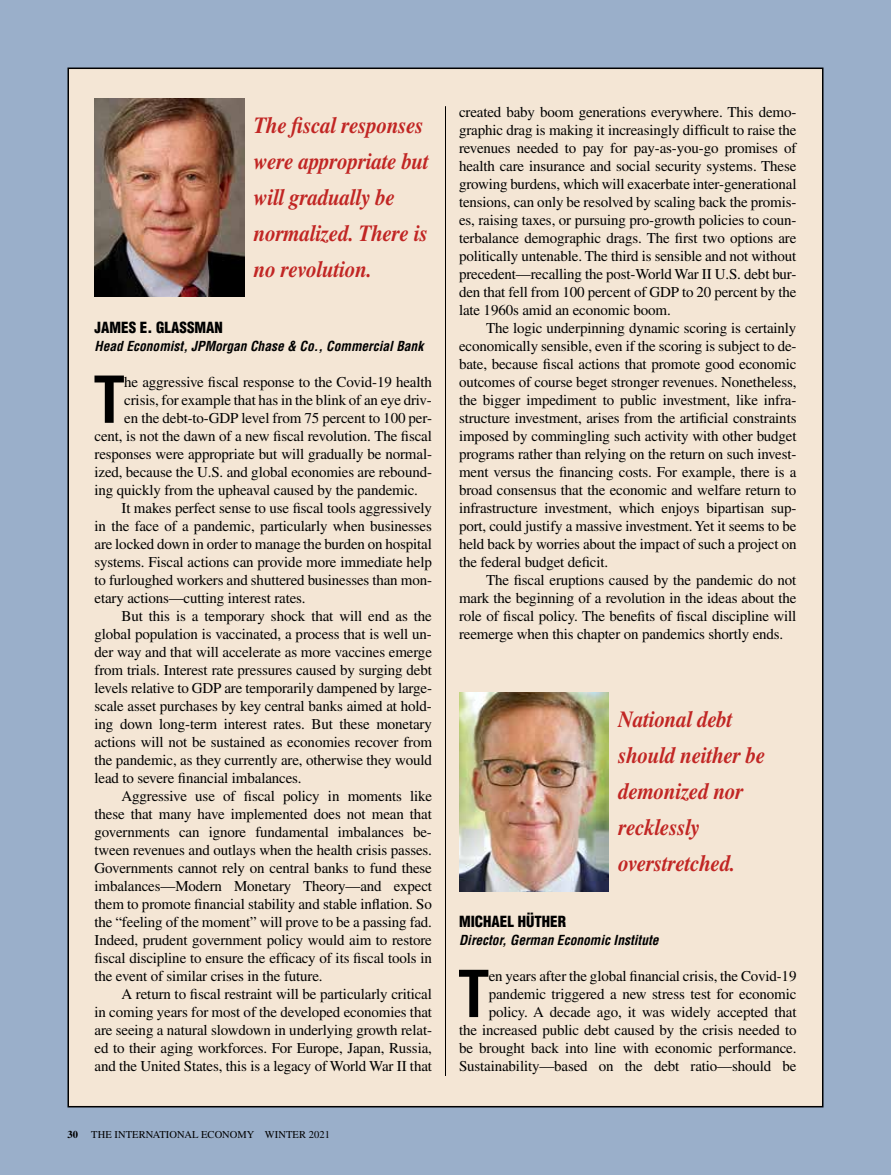
<style>
.page{position:relative;width:891px;height:1175px;background:#fff}
.page>*{position:absolute;margin:0;border:0;box-sizing:border-box;transform-origin:0 0}
.t1{font:700 condensed 63px "Helvetica LT Std";color:#000}
.t2{font:italic 700 23.1px/36px "Times LT Std";letter-spacing:-.01em;color:#c12624;scale:.91 1}
.t3{font:15px/18px "Times LT Std";letter-spacing:-.01em;color:#000;text-align:justify}
.t4{font:900 condensed 15px "Helvetica LT Std";color:#000}
.t5{font:italic 700 condensed 13.5px "Helvetica LT Std";color:#000}
.t6{font:10.5px "Times LT Std";letter-spacing:.005em;color:#000}
.t7{font:700 10.5px "Times LT Std";color:#000}
</style>
<div class="page">
<div style="left:0;top:0;width:891px;height:1174px;background:#9aafca"></div>
<div style="left:68px;top:68px;width:755px;height:1038px;background:#f4e6d5"></div>
<img style="left:94px;top:99px;width:150px;height:198px">
<img style="left:459px;top:693px;width:150px;height:198px">
<hr style="left:445px;top:106px;width:1px;height:969px;background:#000">
<h2 class="t2" style="left:254px;top:107px;width:194px">The fiscal responses were appropriate but will gradually be normalized. There is no revolution.</h2>
<p class="t4" style="left:94px;top:318px;width:130px">JAMES E. GLASSMAN</p>
<p class="t5" style="left:94px;top:337px;width:330px">Head Economist, JPMorgan Chase &amp; Co., Commercial Bank</p>
<h1 class="t1" style="left:93px;top:360px;width:33px">T</h1>
<p class="t3" style="left:124px;top:373px;width:309px">he aggressive fiscal response to the Covid-19 health</p>
<p class="t3" style="left:124px;top:391px;width:309px">crisis, for example that has in the blink of an eye driv-</p>
<p class="t3" style="left:124px;top:409px;width:309px">en the debt-to-GDP level from 75 percent to 100 per-</p>
<p class="t3" style="left:95px;top:427px;width:339px">cent, is not the dawn of a new fiscal revolution. The fiscal</p>
<p class="t3" style="left:95px;top:445px;width:339px">responses were appropriate but will gradually be normal-</p>
<p class="t3" style="left:95px;top:463px;width:339px">ized, because the U.S. and global economies are rebound-</p>
<p class="t3" style="left:95px;top:481px;width:325px">ing quickly from the upheaval caused by the pandemic.</p>
<p class="t3" style="left:122px;top:499px;width:312px">It makes perfect sense to use fiscal tools aggressively</p>
<p class="t3" style="left:95px;top:517px;width:339px">in the face of a pandemic, particularly when businesses</p>
<p class="t3" style="left:95px;top:535px;width:339px">are locked down in order to manage the burden on hospital</p>
<p class="t3" style="left:95px;top:553px;width:339px">systems. Fiscal actions can provide more immediate help</p>
<p class="t3" style="left:95px;top:571px;width:339px">to furloughed workers and shuttered businesses than mon-</p>
<p class="t3" style="left:95px;top:589px;width:213px">etary actions—cutting interest rates.</p>
<p class="t3" style="left:122px;top:607px;width:312px">But this is a temporary shock that will end as the</p>
<p class="t3" style="left:95px;top:625px;width:339px">global population is vaccinated, a process that is well un-</p>
<p class="t3" style="left:95px;top:643px;width:339px">der way and that will accelerate as more vaccines emerge</p>
<p class="t3" style="left:95px;top:661px;width:339px">from trials. Interest rate pressures caused by surging debt</p>
<p class="t3" style="left:95px;top:679px;width:339px">levels relative to GDP are temporarily dampened by large-</p>
<p class="t3" style="left:95px;top:697px;width:339px">scale asset purchases by key central banks aimed at hold-</p>
<p class="t3" style="left:95px;top:715px;width:339px">ing down long-term interest rates. But these monetary</p>
<p class="t3" style="left:95px;top:733px;width:339px">actions will not be sustained as economies recover from</p>
<p class="t3" style="left:95px;top:751px;width:339px">the pandemic, as they currently are, otherwise they would</p>
<p class="t3" style="left:95px;top:769px;width:209px">lead to severe financial imbalances.</p>
<p class="t3" style="left:122px;top:787px;width:312px">Aggressive use of fiscal policy in moments like</p>
<p class="t3" style="left:95px;top:805px;width:339px">these that many have implemented does not mean that</p>
<p class="t3" style="left:95px;top:823px;width:339px">governments can ignore fundamental imbalances be-</p>
<p class="t3" style="left:95px;top:841px;width:339px">tween revenues and outlays when the health crisis passes.</p>
<p class="t3" style="left:95px;top:859px;width:339px">Governments cannot rely on central banks to fund these</p>
<p class="t3" style="left:95px;top:877px;width:339px">imbalances—Modern Monetary Theory—and expect</p>
<p class="t3" style="left:95px;top:895px;width:339px">them to promote financial stability and stable inflation. So</p>
<p class="t3" style="left:95px;top:913px;width:339px">the “feeling of the moment” will prove to be a passing fad.</p>
<p class="t3" style="left:95px;top:931px;width:339px">Indeed, prudent government policy would aim to restore</p>
<p class="t3" style="left:95px;top:949px;width:339px">fiscal discipline to ensure the efficacy of its fiscal tools in</p>
<p class="t3" style="left:95px;top:967px;width:230px">the event of similar crises in the future.</p>
<p class="t3" style="left:122px;top:985px;width:312px">A return to fiscal restraint will be particularly critical</p>
<p class="t3" style="left:95px;top:1003px;width:339px">in coming years for most of the developed economies that</p>
<p class="t3" style="left:95px;top:1021px;width:339px">are seeing a natural slowdown in underlying growth relat-</p>
<p class="t3" style="left:95px;top:1039px;width:339px">ed to their aging workforces. For Europe, Japan, Russia,</p>
<p class="t3" style="left:95px;top:1057px;width:339px">and the United States, this is a legacy of World War II that</p>
<p class="t7" style="left:68px;top:1128px;width:12px">30</p>
<p class="t6" style="left:91px;top:1128px;width:240px">THE INTERNATIONAL ECONOMY WINTER 2021</p>
<p class="t3" style="left:459px;top:103px;width:339px">created baby boom generations everywhere. This demo&shy;graphic drag is making it increasingly difficult to raise the revenues needed to pay for pay-as-you-go promises of health care insurance and social security systems. These growing burdens, which will exacerbate inter-generational tensions, can only be resolved by scaling back the promis&shy;es, raising taxes, or pursuing pro-growth policies to coun&shy;terbalance demographic drags. The first two options are politically untenable. The third is sensible and not without precedent—recalling the post-World War II U.S. debt bur&shy;den that fell from 100 percent of GDP to 20 percent by the late 1960s amid an economic boom.</p>
<p class="t3" style="left:459px;top:319px;width:339px;text-indent:27px">The logic underpinning dynamic scoring is certainly economically sensible, even if the scoring is subject to de&shy;bate, because fiscal actions that promote good economic outcomes of course beget stronger revenues. Nonetheless, the bigger impediment to public investment, like infra&shy;structure investment, arises from the artificial constraints imposed by commingling such activity with other budget programs rather than relying on the return on such invest&shy;ment versus the financing costs. For example, there is a broad consensus that the economic and welfare return to infrastructure investment, which enjoys bipartisan sup&shy;port, could justify a massive investment. Yet it seems to be held back by worries about the impact of such a project on the federal budget deficit.</p>
<p class="t3" style="left:459px;top:571px;width:339px;text-indent:27px">The fiscal eruptions caused by the pandemic do not mark the beginning of a revolution in the ideas about the role of fiscal policy. The benefits of fiscal discipline will reemerge when this chapter on pandemics shortly ends.</p>
<h2 class="t2" style="left:618px;top:701px;width:163px">National debt should neither be demonized nor recklessly overstretched.</h2>
<p class="t4" style="left:459px;top:912px;width:109px">MICHAEL HÜTHER</p>
<p class="t5" style="left:459px;top:931px;width:201px">Director, German Economic Institute</p>
<h1 class="t1" style="left:458px;top:954px;width:33px">T</h1>
<p class="t3" style="left:459px;top:967px;width:339px;text-align:right">en years after the global financial crisis, the Covid-19 pandemic triggered a new stress test for economic policy. A decade ago, it was widely accepted that<br>the increased public debt caused by the crisis needed to be brought back into line with economic performance.<br>Sustainability—based on the debt ratio—should be</p>
</div>
